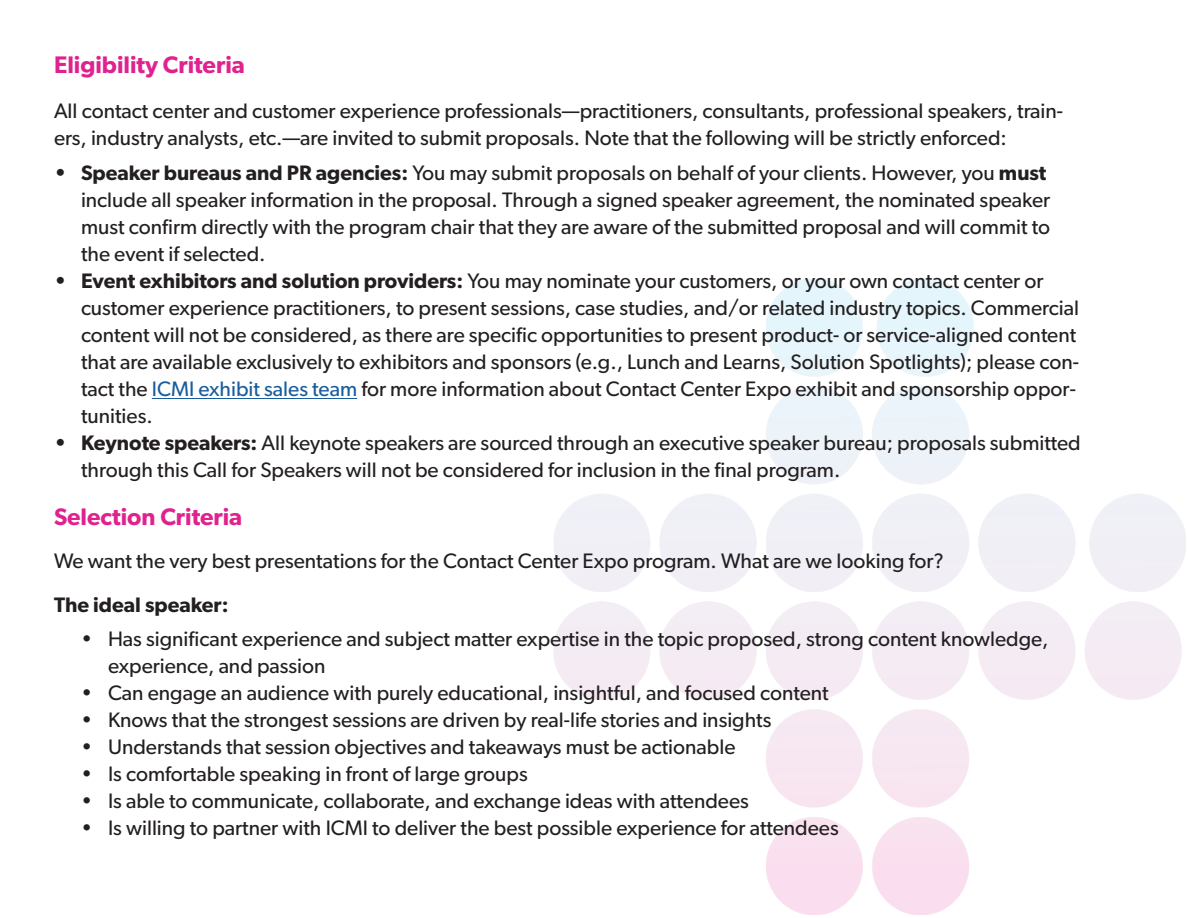
<style>
.page{position:relative;width:1188px;height:918px;background:#fff}
.page>*{position:absolute;margin:0;border:0;box-sizing:border-box;transform-origin:0 0}
.t1{font:600 24px "Gibson";color:#e0228f}
.t2{font:21px/27px "Gibson";color:#231f20}
.t3{font:600 21px "Gibson";color:#231f20}
.s1{font-weight:600}
.s2{color:#175d9e}
</style>
<div class="page">
<hr style="left:152px;top:398px;width:205px;height:1px;background:#175d9e">
<p class="t1" style="left:54px;top:51px;width:192px">Eligibility Criteria</p>
<p class="t2" style="left:54px;top:97px;width:1011px">All contact center and customer experience professionals—practitioners, consultants, professional speakers, train&shy;ers, industry analysts, etc.—are invited to submit proposals. Note that the following will be strictly enforced:</p>
<p class="t2" style="left:81px;top:159px;width:971px;text-indent:-27px"><span class="s1">• Speaker bureaus and PR agencies:</span> You may submit proposals on behalf of your clients. However, you <span class="s1">must </span>include all speaker information in the proposal. Through a signed speaker agreement, the nominated speaker must confirm directly with the program chair that they are aware of the submitted proposal and will commit to the event if selected.</p>
<p class="t2" style="left:81px;top:267px;width:1000px;text-indent:-27px"><span class="s1">• Event exhibitors and solution providers:</span> You may nominate your customers, or your own contact center or customer experience practitioners, to present sessions, case studies, and/or related industry topics. Commercial content will not be considered, as there are specific opportunities to present product- or service-aligned content that are available exclusively to exhibitors and sponsors (e.g., Lunch and Learns, Solution Spotlights); please con&shy;tact the <span class="s2">ICMI exhibit sales team</span> for more information about Contact Center Expo exhibit and sponsorship oppor&shy;tunities.</p>
<p class="t2" style="left:81px;top:429px;width:1001px;text-indent:-27px"><span class="s1">• Keynote speakers:</span> All keynote speakers are sourced through an executive speaker bureau; proposals submitted through this Call for Speakers will not be considered for inclusion in the final program.</p>
<p class="t1" style="left:54px;top:503px;width:190px">Selection Criteria</p>
<p class="t2" style="left:54px;top:547px;width:891px">We want the very best presentations for the Contact Center Expo program. What are we looking for?</p>
<p class="t3" style="left:54px;top:592px;width:176px">The ideal speaker:</p>
<p class="t2" style="left:108px;top:625px;width:942px;text-indent:-27px">• Has significant experience and subject matter expertise in the topic proposed, strong content knowledge, experience, and passion</p>
<p class="t2" style="left:81px;top:679px;width:749px">• Can engage an audience with purely educational, insightful, and focused content</p>
<p class="t2" style="left:81px;top:706px;width:692px">• Knows that the strongest sessions are driven by real-life stories and insights</p>
<p class="t2" style="left:81px;top:733px;width:656px">• Understands that session objectives and takeaways must be actionable</p>
<p class="t2" style="left:81px;top:760px;width:448px">• Is comfortable speaking in front of large groups</p>
<p class="t2" style="left:81px;top:787px;width:669px">• Is able to communicate, collaborate, and exchange ideas with attendees</p>
<p class="t2" style="left:81px;top:814px;width:759px">• Is willing to partner with ICMI to deliver the best possible experience for attendees</p>
</div>
